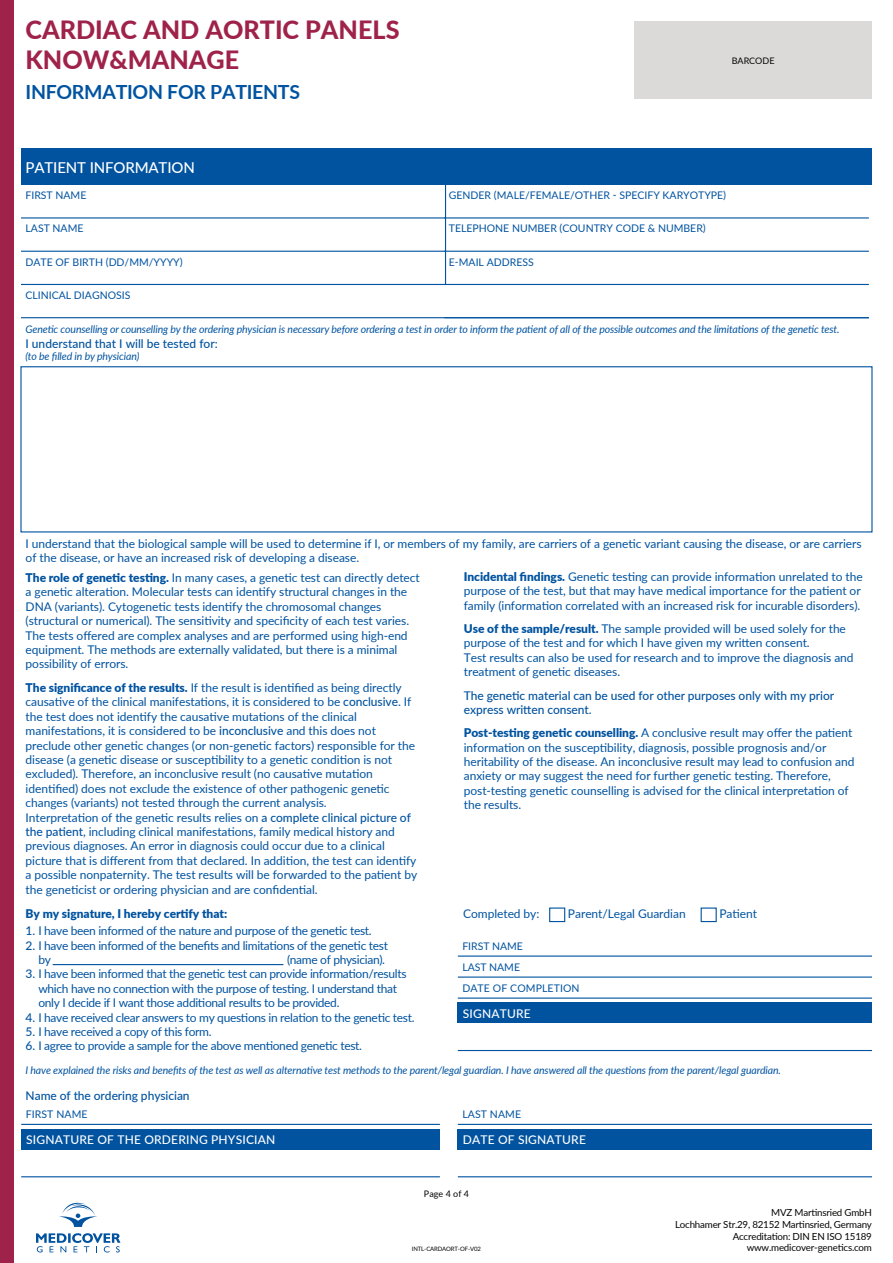
<style>
.page{position:relative;width:893px;height:1263px;background:#fff}
.page>*{position:absolute;margin:0;border:0;box-sizing:border-box;transform-origin:0 0}
.t1{font:800 25.2px/30.2px "Lato";color:#9f224a}
.t2{font:700 19.5px "Lato";letter-spacing:-.015em;color:#0153a0}
.t3{font:500 15px "Lato";letter-spacing:-.01em;color:#fff}
.t4{font:12px/14.4px "Lato";letter-spacing:-.005em;color:#0153a0}
.t5{font:12px/14.4px "Lato";letter-spacing:-.025em;color:#0153a0}
.t6{font:500 12px/14.4px "Lato";letter-spacing:-.005em;color:#0153a0}
.t7{font:500 12px "Lato";letter-spacing:.015em;color:#fff}
.t8{font:900 12px "Lato";letter-spacing:-.005em;color:#0153a0}
.t9{font:italic 10.5px "Lato";letter-spacing:-.01em;color:#0153a0}
.t10{font:10.5px/21px "Lato";color:#0153a0}
.t11{font:9.75px/11.7px "Lato";letter-spacing:-.02em;color:#050504;text-align:right}
.t12{font:9px "Lato";color:#050504}
.t13{font:6px "Lato";letter-spacing:-.02em;color:#050504}
.s1{font-weight:900}
.s2{font-weight:500}
</style>
<div class="page">
<div style="left:634px;top:21px;width:238px;height:78px;background:#dcdad9"></div>
<div style="left:0;top:0;width:14px;height:1263px;background:#9f224a"></div>
<div style="left:21px;top:149px;width:851px;height:36px;background:#0153a0"></div>
<hr style="left:445px;top:185px;width:1px;height:99px;background:#0153a0">
<hr style="left:21px;top:217px;width:425px;height:1px;background:#0153a0">
<hr style="left:21px;top:251px;width:425px;height:1px;background:#0153a0">
<hr style="left:21px;top:284px;width:425px;height:1px;background:#0153a0">
<hr style="left:21px;top:317px;width:848px;height:1px;background:#0153a0">
<hr style="left:444px;top:217px;width:425px;height:1px;background:#0153a0">
<hr style="left:444px;top:251px;width:425px;height:1px;background:#0153a0">
<hr style="left:444px;top:284px;width:425px;height:1px;background:#0153a0">
<hr style="left:53px;top:964px;width:230px;height:1px;background:#0153a0">
<svg style="left:20px;top:366px;width:853px;height:167px"></svg>
<div style="left:549px;top:907px;width:16px;height:15px;border:1px solid #0153a0"></div>
<div style="left:701px;top:907px;width:16px;height:15px;border:1px solid #0153a0"></div>
<hr style="left:458px;top:955px;width:414px;height:2px;background:#0153a0">
<hr style="left:458px;top:976px;width:414px;height:2px;background:#0153a0">
<hr style="left:458px;top:997px;width:414px;height:2px;background:#0153a0">
<div style="left:458px;top:1003px;width:414px;height:20px;background:#0153a0"></div>
<hr style="left:458px;top:1050px;width:414px;height:1px;background:#0153a0">
<div style="left:458px;top:1129px;width:414px;height:20px;background:#0153a0"></div>
<hr style="left:458px;top:1176px;width:414px;height:1px;background:#0153a0">
<hr style="left:458px;top:1124px;width:414px;height:1px;background:#0153a0">
<hr style="left:21px;top:1124px;width:419px;height:1px;background:#0153a0">
<hr style="left:21px;top:1176px;width:419px;height:1px;background:#0153a0">
<div style="left:21px;top:1129px;width:419px;height:20px;background:#0153a0"></div>
<svg style="left:59px;top:1202px;width:38px;height:25px"></svg>
<svg style="left:36px;top:1233px;width:84px;height:19px"></svg>
<h1 class="t1" style="left:26px;top:14px;width:376px">CARDIAC AND AORTIC PANELS<br>KNOW&amp;MANAGE</h1>
<h2 class="t2" style="left:26px;top:77px;width:276px">INFORMATION FOR PATIENTS</h2>
<p class="t3" style="left:26px;top:156px;width:171px">PATIENT INFORMATION</p>
<p class="t10" style="left:26px;top:184px;width:62px">FIRST NAME</p>
<p class="t10" style="left:26px;top:218px;width:59px">LAST NAME</p>
<p class="t10" style="left:26px;top:251px;width:159px">DATE OF BIRTH (DD/MM/YYYY)</p>
<p class="t10" style="left:26px;top:284px;width:106px">CLINICAL DIAGNOSIS</p>
<p class="t12" style="left:732px;top:54px;width:44px">BARCODE</p>
<p class="t10" style="left:449px;top:184px;width:279px">GENDER (MALE/FEMALE/OTHER - SPECIFY KARYOTYPE)</p>
<p class="t10" style="left:449px;top:218px;width:258px">TELEPHONE NUMBER (COUNTRY CODE &amp; NUMBER)</p>
<p class="t10" style="left:449px;top:251px;width:86px">E-MAIL ADDRESS</p>
<p class="t9" style="left:26px;top:322px;width:816px">Genetic counselling or counselling by the ordering physician is necessary before ordering a test in order to inform the patient of all of the possible outcomes and the limitations of the genetic test.</p>
<p class="t6" style="left:26px;top:336px;width:194px">I understand that I will be tested for:</p>
<p class="t9" style="left:26px;top:349px;width:115px">(to be filled in by physician)</p>
<p class="t4" style="left:26px;top:536px;width:838px">I understand that the biological sample will be used to determine if I, or members of my family, are carriers of a genetic variant causing the disease, or are carriers of the disease, or have an increased risk of developing a disease.</p>
<p class="t4" style="left:26px;top:570px;width:396px"><span class="s1">The role of genetic testing.</span> In many cases, a genetic test can directly detect a genetic alteration. Molecular tests can identify structural changes in the DNA (variants). Cytogenetic tests identify the chromosomal changes (structural or numerical). The sensitivity and specificity of each test varies.<br>The tests offered are complex analyses and are performed using high-end equipment. The methods are externally validated, but there is a minimal possibility of errors.</p>
<p class="t4" style="left:26px;top:680px;width:393px"><span class="s1">The significance of the results.</span> If the result is identified as being directly causative of the clinical manifestations, it is considered to be <span class="s2">conclusive</span>. If the test does not identify the causative mutations of the clinical manifestations, it is considered to be <span class="s2">inconclusive</span> and this does not preclude other genetic changes (or non-genetic factors) responsible for the disease (a genetic disease or susceptibility to a genetic condition is not excluded). Therefore, an inconclusive result (no causative mutation identified) does not exclude the existence of other pathogenic genetic changes (variants) not tested through the current analysis.<br>Interpretation of the genetic results relies on <span class="s2">a complete clinical picture of the patient</span>, including clinical manifestations, family medical history and previous diagnoses. An error in diagnosis could occur due to a clinical picture that is different from that declared. In addition, the test can identify a possible nonpaternity. The test results will be forwarded to the patient by the geneticist or ordering physician and are confidential.</p>
<p class="t8" style="left:26px;top:905px;width:203px">By my signature, I hereby certify that:</p>
<p class="t4" style="left:464px;top:569px;width:400px"><span class="s1">Incidental findings.</span> Genetic testing can provide information unrelated to the purpose of the test, but that may have medical importance for the patient or family (information correlated with an increased risk for incurable disorders).</p>
<p class="t4" style="left:464px;top:621px;width:391px"><span class="s1">Use of the sample/result.</span> The sample provided will be used solely for the purpose of the test and for which I have given my written consent.<br>Test results can also be used for research and to improve the diagnosis and treatment of genetic diseases.</p>
<p class="t6" style="left:464px;top:688px;width:372px">The genetic material can be used for other purposes only with my prior express written consent.</p>
<p class="t4" style="left:464px;top:725px;width:392px"><span class="s1">Post-testing genetic counselling.</span> A conclusive result may offer the patient information on the susceptibility, diagnosis, possible prognosis and/or heritability of the disease. An inconclusive result may lead to confusion and anxiety or may suggest the need for further genetic testing. Therefore, post-testing genetic counselling is advised for the clinical interpretation of the results.</p>
<p class="t4" style="left:463px;top:906px;width:78px">Completed by:</p>
<p class="t4" style="left:568px;top:906px;width:119px">Parent/Legal Guardian</p>
<p class="t4" style="left:719px;top:906px;width:39px">Patient</p>
<p class="t10" style="left:462px;top:935px;width:119px">FIRST NAME<br>LAST NAME<br>DATE OF COMPLETION</p>
<p class="t7" style="left:463px;top:1005px;width:69px">SIGNATURE</p>
<p class="t5" style="left:26px;top:923px;width:348px"><span class="s2">1.</span> I have been informed of the nature and purpose of the genetic test.</p>
<p class="t5" style="left:26px;top:937px;width:364px"><span class="s2">2.</span> I have been informed of the benefits and limitations of the genetic test</p>
<p class="t5" style="left:26px;top:966px;width:382px"><span class="s2">3.</span> I have been informed that the genetic test can provide information/results</p>
<p class="t5" style="left:26px;top:1009px;width:390px"><span class="s2">4.</span> I have received clear answers to my questions in relation to the genetic test.</p>
<p class="t5" style="left:26px;top:1024px;width:187px"><span class="s2">5.</span> I have received a copy of this form.</p>
<p class="t5" style="left:26px;top:1038px;width:338px"><span class="s2">6.</span> I agree to provide a sample for the above mentioned genetic test.</p>
<p class="t4" style="left:38px;top:952px;width:14px">by</p>
<p class="t5" style="left:287px;top:952px;width:100px">(name of physician).</p>
<p class="t5" style="left:38px;top:981px;width:360px">which have no connection with the purpose of testing. I understand that only I decide if I want those additional results to be provided.</p>
<p class="t9" style="left:26px;top:1062px;width:757px">I have explained the risks and benefits of the test as well as alternative test methods to the parent/legal guardian. I have answered all the questions from the parent/legal guardian.</p>
<p class="t6" style="left:26px;top:1088px;width:166px">Name of the ordering physician</p>
<p class="t10" style="left:26px;top:1103px;width:63px">FIRST NAME</p>
<p class="t7" style="left:26px;top:1131px;width:251px">SIGNATURE OF THE ORDERING PHYSICIAN</p>
<p class="t10" style="left:462px;top:1103px;width:60px">LAST NAME</p>
<p class="t7" style="left:463px;top:1131px;width:125px">DATE OF SIGNATURE</p>
<p class="t12" style="left:424px;top:1187px;width:47px">Page 4 of 4</p>
<p class="t13" style="left:412px;top:1245px;width:71px">INTL-CARDAORT-OF-V02</p>
<p class="t11" style="left:675px;top:1206px;width:198px">MVZ Martinsried GmbH<br>Lochhamer Str.29, 82152 Martinsried, Germany<br>Accreditation: DIN EN ISO 15189 www.medicover-genetics.com</p>
</div>
